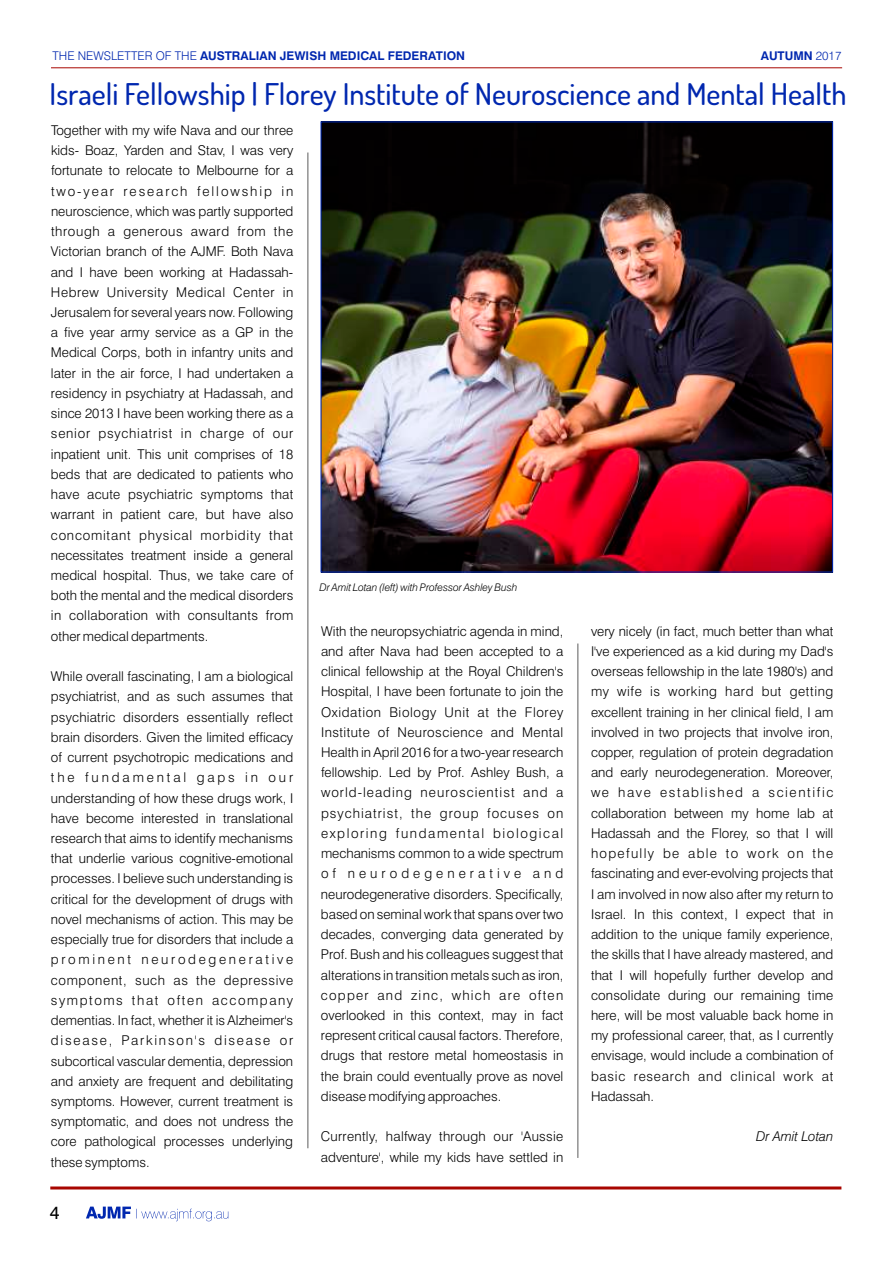
<style>
.page{position:relative;width:893px;height:1263px;background:#fff}
.page>*{position:absolute;margin:0;border:0;box-sizing:border-box;transform-origin:0 0}
.t1{font:500 30px "Dosis";color:#0027af}
.t2{font:18px "Swiss 721 BT";color:#000}
.t3{font:300 13.5px/20.2px "Swiss 721 BT";color:#000;text-align:justify}
.t4{font:300 13.5px/20.2px "Swiss 721 BT";letter-spacing:.02em;color:#000}
.t5{font:italic 300 13.5px "Swiss 721 BT";color:#000}
.t6{font:700 12px "Swiss 721 BT";color:#0027af}
.t7{font:italic 300 10.5px "Swiss 721 BT";color:#000}
.s1{font-weight:300}
</style>
<div class="page">
<hr style="left:51px;top:67px;width:791px;height:1px;background:#a80600">
<hr style="left:50px;top:1186px;width:791px;height:3px;background:#a80600">
<hr style="left:308px;top:152px;width:1px;height:996px;background:#5c5b5b">
<hr style="left:578px;top:643px;width:1px;height:515px;background:#5c5b5b">
<img style="left:322px;top:123px;width:509px;height:448px">
<svg style="left:86px;top:1206px;width:142px;height:15px"></svg>
<p class="t6" style="left:52px;top:51px;width:414px"><span class="s1">THE NEWSLETTER OF THE</span> AUSTRALIAN JEWISH MEDICAL FEDERATION</p>
<p class="t6" style="left:761px;top:51px;width:82px">AUTUMN <span class="s1">2017</span></p>
<h1 class="t1" style="left:50px;top:74px;width:798px">Israeli Fellowship | Florey Institute of Neuroscience and Mental Health</h1>
<p class="t3" style="left:51px;top:121px;width:244px">Together with my wife Nava and our three kids- Boaz, Yarden and Stav, I was very fortunate to relocate to Melbourne for a two-year research fellowship in neuroscience, which was partly supported through a generous award from the Victorian branch of the AJMF. Both Nava and I have been working at Hadassah-Hebrew University Medical Center in Jerusalem for several years now. Following a five year army service as a GP in the Medical Corps, both in infantry units and later in the air force, I had undertaken a residency in psychiatry at Hadassah, and since 2013 I have been working there as a senior psychiatrist in charge of our inpatient unit. This unit comprises of 18 beds that are dedicated to patients who have acute psychiatric symptoms that warrant in patient care, but have also concomitant physical morbidity that necessitates treatment inside a general medical hospital. Thus, we take care of both the mental and the medical disorders in collaboration with consultants from other medical departments.</p>
<p class="t3" style="left:51px;top:667px;width:244px">While overall fascinating, I am a biological psychiatrist, and as such assumes that psychiatric disorders essentially reflect brain disorders. Given the limited efficacy of current psychotropic medications and the fundamental gaps in our understanding of how these drugs work, I have become interested in translational research that aims to identify mechanisms that underlie various cognitive-emotional processes. I believe such understanding is critical for the development of drugs with novel mechanisms of action. This may be especially true for disorders that include a prominent neurodegenerative component, such as the depressive symptoms that often accompany dementias. In fact, whether it is Alzheimer's disease, Parkinson's disease or subcortical vascular dementia, depression and anxiety are frequent and debilitating symptoms. However, current treatment is symptomatic, and does not undress the core pathological processes underlying these symptoms.</p>
<h2 class="t2" style="left:50px;top:1205px;width:11px">4</h2>
<p class="t7" style="left:320px;top:583px;width:199px">Dr Amit Lotan (left) with Professor Ashley Bush</p>
<p class="t3" style="left:321px;top:622px;width:244px">With the neuropsychiatric agenda in mind, and after Nava had been accepted to a clinical fellowship at the Royal Children's Hospital, I have been fortunate to join the Oxidation Biology Unit at the Florey Institute of Neuroscience and Mental Health in April 2016 for a two-year research fellowship. Led by Prof. Ashley Bush, a world-leading neuroscientist and a psychiatrist, the group focuses on exploring fundamental biological mechanisms common to a wide spectrum of neurodegenerative and neurodegenerative disorders. Specifically, based on seminal work that spans over two decades, converging data generated by Prof. Bush and his colleagues suggest that alterations in transition metals such as iron, copper and zinc, which are often overlooked in this context, may in fact represent critical causal factors. Therefore, drugs that restore metal homeostasis in the brain could eventually prove as novel disease modifying approaches.</p>
<p class="t4" style="left:321px;top:1128px;width:244px">Currently, halfway through our 'Aussie adventure', while my kids have settled in</p>
<p class="t3" style="left:591px;top:622px;width:244px">very nicely (in fact, much better than what I've experienced as a kid during my Dad's overseas fellowship in the late 1980's) and my wife is working hard but getting excellent training in her clinical field, I am involved in two projects that involve iron, copper, regulation of protein degradation and early neurodegeneration. Moreover, we have established a scientific collaboration between my home lab at Hadassah and the Florey, so that I will hopefully be able to work on the fascinating and ever-evolving projects that I am involved in now also after my return to Israel. In this context, I expect that in addition to the unique family experience, the skills that I have already mastered, and that I will hopefully further develop and consolidate during our remaining time here, will be most valuable back home in my professional career, that, as I currently envisage, would include a combination of basic research and clinical work at Hadassah.</p>
<p class="t5" style="left:756px;top:1130px;width:79px">Dr Amit Lotan</p>
</div>
